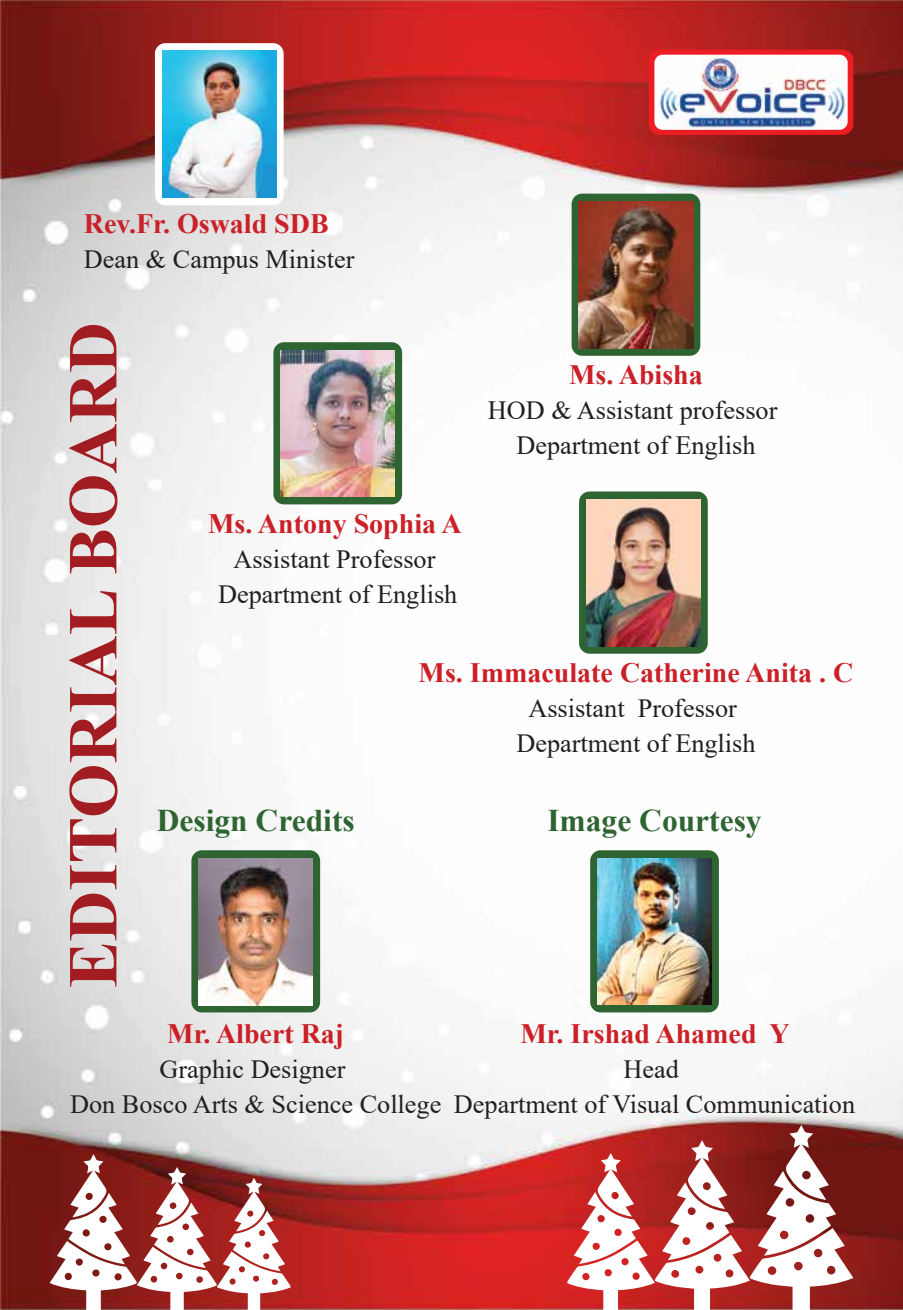
<style>
.page{position:relative;width:903px;height:1310px;background:#fff}
.page>*{position:absolute;margin:0;border:0;box-sizing:border-box;transform-origin:0 0}
.t1{font:700 70px "Times New Roman";color:#a21d21}
.t2{font:700 31.5px "Times New Roman";color:#2d6431}
.t3{font:700 28px "Times New Roman";color:#cb2027}
.t4{font:26.25px/35px "Times New Roman";color:#231f20;text-align:center}
</style>
<div class="page">
<img style="left:0;top:0;width:903px;height:1310px">
<div style="left:155px;top:43px;width:129px;height:162px;background:#fff;border-radius:11px"></div>
<div style="left:572px;top:194px;width:128px;height:162px;background:#2d6431;border-radius:11px"></div>
<div style="left:273px;top:342px;width:129px;height:162px;background:#2d6431;border-radius:11px"></div>
<div style="left:579px;top:491px;width:129px;height:163px;background:#2d6431;border-radius:11px"></div>
<img style="left:162px;top:51px;width:114px;height:147px">
<img style="left:586px;top:499px;width:114px;height:147px">
<img style="left:579px;top:201px;width:114px;height:147px">
<img style="left:281px;top:350px;width:114px;height:147px">
<div style="left:649px;top:50px;width:204px;height:85px;background:#ed1d24;border-radius:11px"></div>
<img style="left:654px;top:55px;width:194px;height:75px">
<svg style="left:50px;top:1154px;width:241px;height:156px"></svg>
<svg style="left:567px;top:1125px;width:286px;height:185px"></svg>
<div style="left:191px;top:850px;width:129px;height:162px;background:#2d6431;border-radius:11px"></div>
<div style="left:590px;top:850px;width:129px;height:162px;background:#2d6431;border-radius:11px"></div>
<img style="left:597px;top:858px;width:114px;height:146px">
<img style="left:199px;top:858px;width:114px;height:147px">
<p class="t3" style="left:84px;top:203px;width:246px">Rev.Fr. Oswald SDB</p>
<p class="t4" style="left:84px;top:241px;width:272px">Dean &amp; Campus Minister</p>
<h1 class="t1" style="left:42px;top:988px;width:667px;rotate:-90deg">EDITORIAL BOARD</h1>
<p class="t3" style="left:208px;top:504px;width:255px">Ms. Antony Sophia A</p>
<p class="t4" style="left:218px;top:541px;width:241px">Assistant Professor<br>Department of English</p>
<p class="t3" style="left:569px;top:355px;width:135px">Ms. Abisha</p>
<p class="t4" style="left:488px;top:392px;width:291px">HOD &amp; Assistant professor<br>Department of English</p>
<p class="t3" style="left:419px;top:652px;width:436px">Ms. Immaculate Catherine Anita . C</p>
<p class="t4" style="left:516px;top:690px;width:241px">Assistant Professor<br>Department of English</p>
<p class="t2" style="left:157px;top:798px;width:200px">Design Credits</p>
<p class="t2" style="left:547px;top:798px;width:216px">Image Courtesy</p>
<p class="t3" style="left:167px;top:1013px;width:179px">Mr. Albert Raj</p>
<p class="t4" style="left:70px;top:1051px;width:373px">Graphic Designer<br>Don Bosco Arts &amp; Science College</p>
<p class="t3" style="left:520px;top:1013px;width:271px">Mr. Irshad Ahamed Y</p>
<p class="t4" style="left:454px;top:1051px;width:403px">Head<br>Department of Visual Communication</p>
</div>
